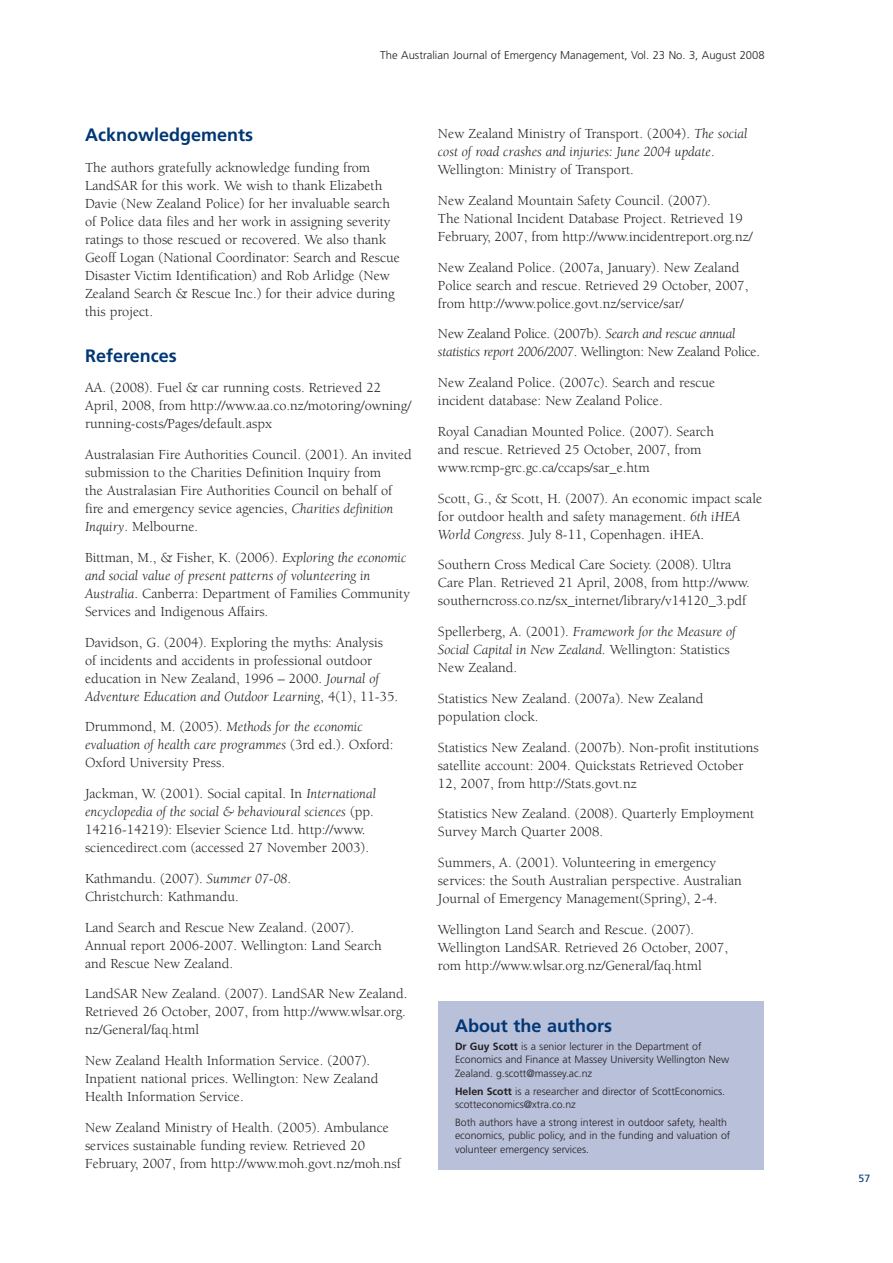
<style>
.page{position:relative;width:893px;height:1263px;background:#fff}
.page>*{position:absolute;margin:0;border:0;box-sizing:border-box;transform-origin:0 0}
.t1{font:700 18px "Frutiger";color:#013775}
.t2{font:14.25px/18px "Berkeley";color:#231f20}
.t3{font:14.25px/18px "Berkeley";letter-spacing:-.02em;color:#231f20}
.t4{font:300 11.25px "Frutiger";color:#231f20}
.t5{font:300 10.5px/13.5px "Frutiger";color:#231f20}
.t6{font:10.5px "Frutiger";color:#013775}
.s1{font-style:italic}
.s2{font-weight:700}
</style>
<div class="page">
<div style="left:438px;top:1001px;width:326px;height:169px;background:#b9c0d9"></div>
<p class="t4" style="left:380px;top:49px;width:386px">The Australian Journal of Emergency Management, Vol. 23 No. 3, August 2008</p>
<p class="t1" style="left:85px;top:124px;width:170px">Acknowledgements</p>
<p class="t2" style="left:85px;top:159px;width:316px">The authors gratefully acknowledge funding from LandSAR for this work. We wish to thank Elizabeth Davie (New Zealand Police) for her invaluable search of Police data files and her work in assigning severity ratings to those rescued or recovered. We also thank Geoff Logan (National Coordinator: Search and Rescue Disaster Victim Identification) and Rob Arlidge (New Zealand Search &amp; Rescue Inc.) for their advice during this project.</p>
<p class="t1" style="left:85px;top:345px;width:93px">References</p>
<p class="t2" style="left:85px;top:379px;width:328px">AA. (2008). Fuel &amp; car running costs. Retrieved 22<br>April, 2008, from http://www.aa.co.nz/motoring/owning/ running-costs/Pages/default.aspx</p>
<p class="t2" style="left:85px;top:446px;width:328px">Australasian Fire Authorities Council. (2001). An invited submission to the Charities Definition Inquiry from<br>the Australasian Fire Authorities Council on behalf of fire and emergency sevice agencies, <span class="s1">Charities definition Inquiry</span>. Melbourne.</p>
<p class="t2" style="left:85px;top:549px;width:327px">Bittman, M., &amp; Fisher, K. (2006). <span class="s1">Exploring the economic and social value of present patterns of volunteering in Australia</span>. Canberra: Department of Families Community Services and Indigenous Affairs.</p>
<p class="t2" style="left:85px;top:633px;width:315px">Davidson, G. (2004). Exploring the myths: Analysis<br>of incidents and accidents in professional outdoor education in New Zealand, 1996 – 2000. <span class="s1">Journal of Adventure Education and Outdoor Learning</span>, 4(1), 11-35.</p>
<p class="t2" style="left:85px;top:718px;width:310px">Drummond, M. (2005). <span class="s1">Methods for the economic evaluation of health care programmes</span> (3rd ed.). Oxford:<br>Oxford University Press.</p>
<p class="t2" style="left:85px;top:785px;width:293px">Jackman, W. (2001). Social capital. In <span class="s1">International encyclopedia of the social &amp; behavioural sciences</span> (pp.<br>14216-14219): Elsevier Science Ltd. http://www. sciencedirect.com (accessed 27 November 2003).</p>
<p class="t2" style="left:85px;top:870px;width:208px">Kathmandu. (2007). <span class="s1">Summer 07-08</span>.<br>Christchurch: Kathmandu.</p>
<p class="t2" style="left:85px;top:918px;width:298px">Land Search and Rescue New Zealand. (2007).<br>Annual report 2006-2007. Wellington: Land Search and Rescue New Zealand.</p>
<p class="t2" style="left:85px;top:985px;width:324px;text-align:justify">LandSAR New Zealand. (2007). LandSAR New Zealand.<br>Retrieved 26 October, 2007, from http://www.wlsar.org. nz/General/faq.html</p>
<p class="t2" style="left:85px;top:1052px;width:295px">New Zealand Health Information Service. (2007).<br>Inpatient national prices. Wellington: New Zealand<br>Health Information Service.</p>
<p class="t2" style="left:85px;top:1119px;width:317px">New Zealand Ministry of Health. (2005). Ambulance services sustainable funding review. Retrieved 20<br>February, 2007, from http://www.moh.govt.nz/moh.nsf</p>
<p class="t2" style="left:438px;top:125px;width:311px">New Zealand Ministry of Transport. (2004). <span class="s1">The social cost of road crashes and injuries: June 2004 update</span>.<br>Wellington: Ministry of Transport.</p>
<p class="t2" style="left:438px;top:192px;width:316px">New Zealand Mountain Safety Council. (2007).<br>The National Incident Database Project. Retrieved 19<br>February, 2007, from http://www.incidentreport.org.nz/</p>
<p class="t2" style="left:438px;top:258px;width:312px">New Zealand Police. (2007a, January). New Zealand<br>Police search and rescue. Retrieved 29 October, 2007, from http://www.police.govt.nz/service/sar/</p>
<p class="t3" style="left:438px;top:325px;width:324px">New Zealand Police. (2007b). <span class="s1">Search and rescue annual statistics report 2006/2007</span>. Wellington: New Zealand Police.</p>
<p class="t2" style="left:438px;top:374px;width:279px">New Zealand Police. (2007c). Search and rescue incident database: New Zealand Police.</p>
<p class="t2" style="left:438px;top:423px;width:277px">Royal Canadian Mounted Police. (2007). Search and rescue. Retrieved 25 October, 2007, from www.rcmp-grc.gc.ca/ccaps/sar_e.htm</p>
<p class="t2" style="left:438px;top:489px;width:326px">Scott, G., &amp; Scott, H. (2007). An economic impact scale for outdoor health and safety management. <span class="s1">6th iHEA<br>World Congress</span>. July 8-11, Copenhagen. iHEA.</p>
<p class="t2" style="left:438px;top:556px;width:313px">Southern Cross Medical Care Society. (2008). Ultra<br>Care Plan. Retrieved 21 April, 2008, from http://www. southerncross.co.nz/sx_internet/library/v14120_3.pdf</p>
<p class="t2" style="left:438px;top:623px;width:299px">Spellerberg, A. (2001). <span class="s1">Framework for the Measure of<br>Social Capital in New Zealand</span>. Wellington: Statistics<br>New Zealand.</p>
<p class="t2" style="left:438px;top:690px;width:267px">Statistics New Zealand. (2007a). New Zealand population clock.</p>
<p class="t2" style="left:438px;top:738px;width:322px">Statistics New Zealand. (2007b). Non-profit institutions satellite account: 2004. Quickstats Retrieved October<br>12, 2007, from http://Stats.govt.nz</p>
<p class="t2" style="left:438px;top:805px;width:318px">Statistics New Zealand. (2008). Quarterly Employment<br>Survey March Quarter 2008.</p>
<p class="t2" style="left:438px;top:854px;width:305px">Summers, A. (2001). Volunteering in emergency services: the South Australian perspective. Australian<br>Journal of Emergency Management(Spring), 2-4.</p>
<p class="t2" style="left:438px;top:921px;width:292px">Wellington Land Search and Rescue. (2007).<br>Wellington LandSAR. Retrieved 26 October, 2007, rom http://www.wlsar.org.nz/General/faq.html</p>
<p class="t1" style="left:455px;top:1015px;width:159px">About the authors</p>
<p class="t5" style="left:455px;top:1040px;width:276px"><span class="s2">Dr Guy Scott</span> is a senior lecturer in the Department of<br>Economics and Finance at Massey University Wellington New<br>Zealand. g.scott@massey.ac.nz</p>
<p class="t5" style="left:455px;top:1084px;width:272px"><span class="s2">Helen Scott</span> is a researcher and director of ScottEconomics. scotteconomics@xtra.co.nz</p>
<p class="t5" style="left:455px;top:1116px;width:277px">Both authors have a strong interest in outdoor safety, health economics, public policy, and in the funding and valuation of volunteer emergency services.</p>
<p class="t6" style="left:858px;top:1172px;width:13px">57</p>
</div>
